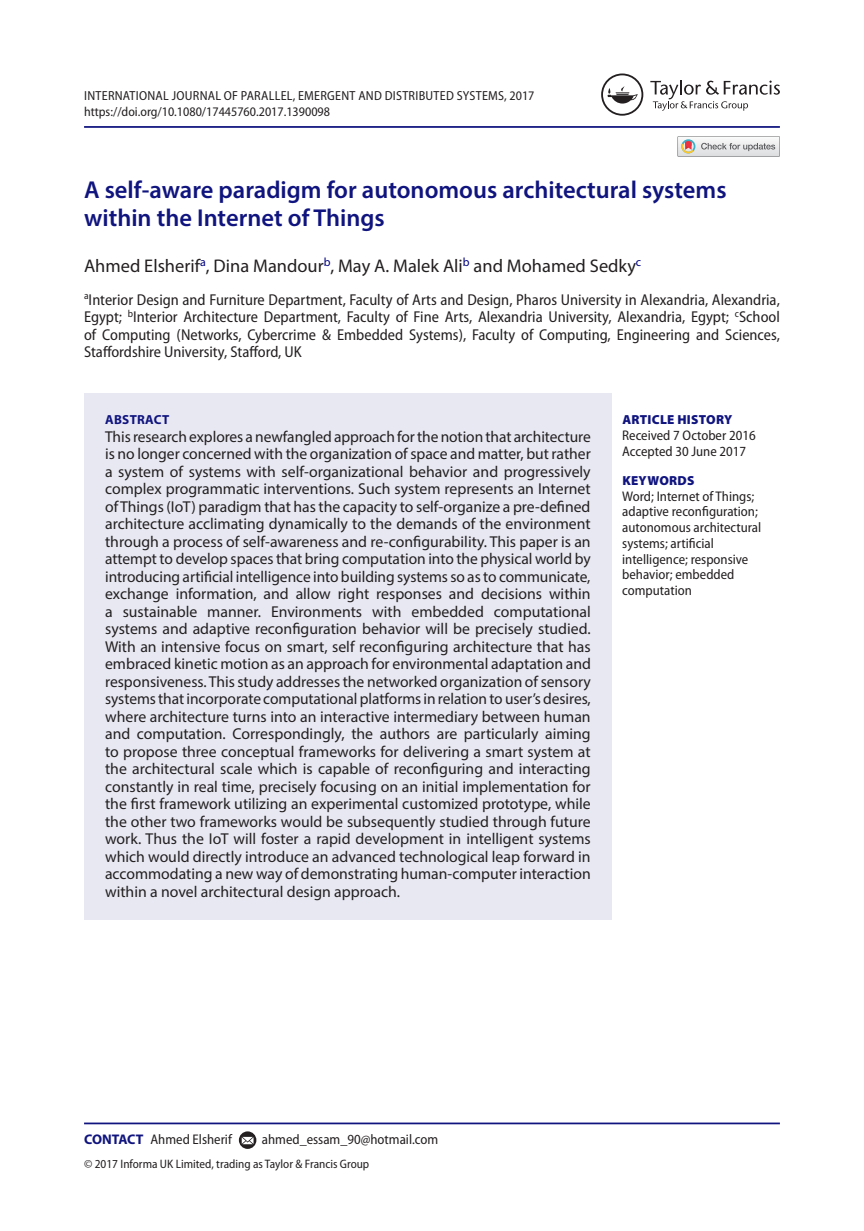
<style>
.page{position:relative;width:864px;height:1231px;background:#fff}
.page>*{position:absolute;margin:0;border:0;box-sizing:border-box;transform-origin:0 0}
.t1{font:600 24.5px/28px "Myriad Pro";color:#10147e}
.t2{font:18.38px "Myriad Pro";color:#231f20}
.t3{font:15.75px/17.5px "Myriad Pro";color:#231f20;text-align:justify}
.t4{font:semi-condensed 15.75px/17.5px "Myriad Pro";color:#231f20;text-align:justify}
.t5{font:semi-condensed 14px/15.8px "Myriad Pro";color:#231f20}
.t6{font:semi-condensed 13.12px/15.8px "Myriad Pro";letter-spacing:.02em;color:#231f20}
.t7{font:900 13.12px "Myriad Pro";letter-spacing:.02em;color:#10147e}
.t8{font:700 13.12px "Myriad Pro";letter-spacing:.02em;color:#10147e}
.t9{font:semi-condensed 12.25px "Myriad Pro";color:#231f20}
.s1{font-weight:700;font-stretch:normal;color:#10147e}
</style>
<div class="page">
<hr style="left:84px;top:126px;width:695px;height:2px;background:#10147e">
<div style="left:84px;top:393px;width:527px;height:526px;background:#e7e8f2"></div>
<hr style="left:84px;top:1122px;width:695px;height:2px;background:#10147e">
<svg style="left:239px;top:1131px;width:17px;height:17px"></svg>
<svg style="left:241px;top:1136px;width:12px;height:8px"></svg>
<svg style="left:650px;top:80px;width:129px;height:31px"></svg>
<svg style="left:601px;top:73px;width:42px;height:43px"></svg>
<svg style="left:677px;top:136px;width:102px;height:20px"></svg>
<p class="t6" style="left:84px;top:88px;width:451px">International Journal of Parallel, Emergent and Distributed Systems, 2017 https://doi.org/10.1080/17445760.2017.1390098</p>
<h1 class="t1" style="left:84px;top:175px;width:643px">A self-aware paradigm for autonomous architectural systems within the Internet of Things</h1>
<p class="t2" style="left:84px;top:254px;width:558px">Ahmed Elsherif<sup>a</sup>, Dina Mandour<sup>b</sup>, May A. Malek Ali<sup>b</sup> and Mohamed Sedky<sup>c</sup></p>
<p class="t4" style="left:84px;top:291px;width:697px"><sup>a</sup>Interior Design and Furniture Department, Faculty of Arts and Design, Pharos University in Alexandria, Alexandria, Egypt; <sup>b</sup>Interior Architecture Department, Faculty of Fine Arts, Alexandria University, Alexandria, Egypt; <sup>c</sup>School of Computing (Networks, Cybercrime &amp; Embedded Systems), Faculty of Computing, Engineering and Sciences, Staffordshire University, Stafford, UK</p>
<p class="t8" style="left:105px;top:411px;width:66px">ABSTRACT</p>
<p class="t3" style="left:105px;top:427px;width:487px">This research explores a newfangled approach for the notion that architecture is no longer concerned with the organization of space and matter, but rather a system of systems with self-organizational behavior and progressively complex programmatic interventions. Such system represents an Internet of Things (IoT) paradigm that has the capacity to self-organize a pre-defined architecture acclimating dynamically to the demands of the environment through a process of self-awareness and re-configurability. This paper is an attempt to develop spaces that bring computation into the physical world by introducing artificial intelligence into building systems so as to communicate, exchange information, and allow right responses and decisions within a sustainable manner. Environments with embedded computational systems and adaptive reconfiguration behavior will be precisely studied.<br>With an intensive focus on smart, self reconfiguring architecture that has embraced kinetic motion as an approach for environmental adaptation and responsiveness. This study addresses the networked organization of sensory systems that incorporate computational platforms in relation to user’s desires, where architecture turns into an interactive intermediary between human and computation. Correspondingly, the authors are particularly aiming to propose three conceptual frameworks for delivering a smart system at the architectural scale which is capable of reconfiguring and interacting constantly in real time, precisely focusing on an initial implementation for the first framework utilizing an experimental customized prototype, while the other two frameworks would be subsequently studied through future work. Thus the IoT will foster a rapid development in intelligent systems which would directly introduce an advanced technological leap forward in accommodating a new way of demonstrating human-computer interaction within a novel architectural design approach.</p>
<p class="t7" style="left:622px;top:412px;width:111px">ARTICLE HISTORY</p>
<p class="t5" style="left:622px;top:427px;width:135px">Received 7 October 2016<br>Accepted 30 June 2017</p>
<p class="t7" style="left:622px;top:473px;width:74px">KEYWORDS</p>
<p class="t5" style="left:622px;top:488px;width:140px">Word; Internet of Things; adaptive reconfiguration; autonomous architectural systems; artificial intelligence; responsive behavior; embedded computation</p>
<p class="t5" style="left:84px;top:1131px;width:150px"><span class="s1">CONTACT</span> Ahmed Elsherif</p>
<p class="t5" style="left:262px;top:1131px;width:178px">ahmed_essam_90@hotmail.com</p>
<p class="t9" style="left:84px;top:1156px;width:286px">© 2017 Informa UK Limited, trading as Taylor &amp; Francis Group</p>
</div>
